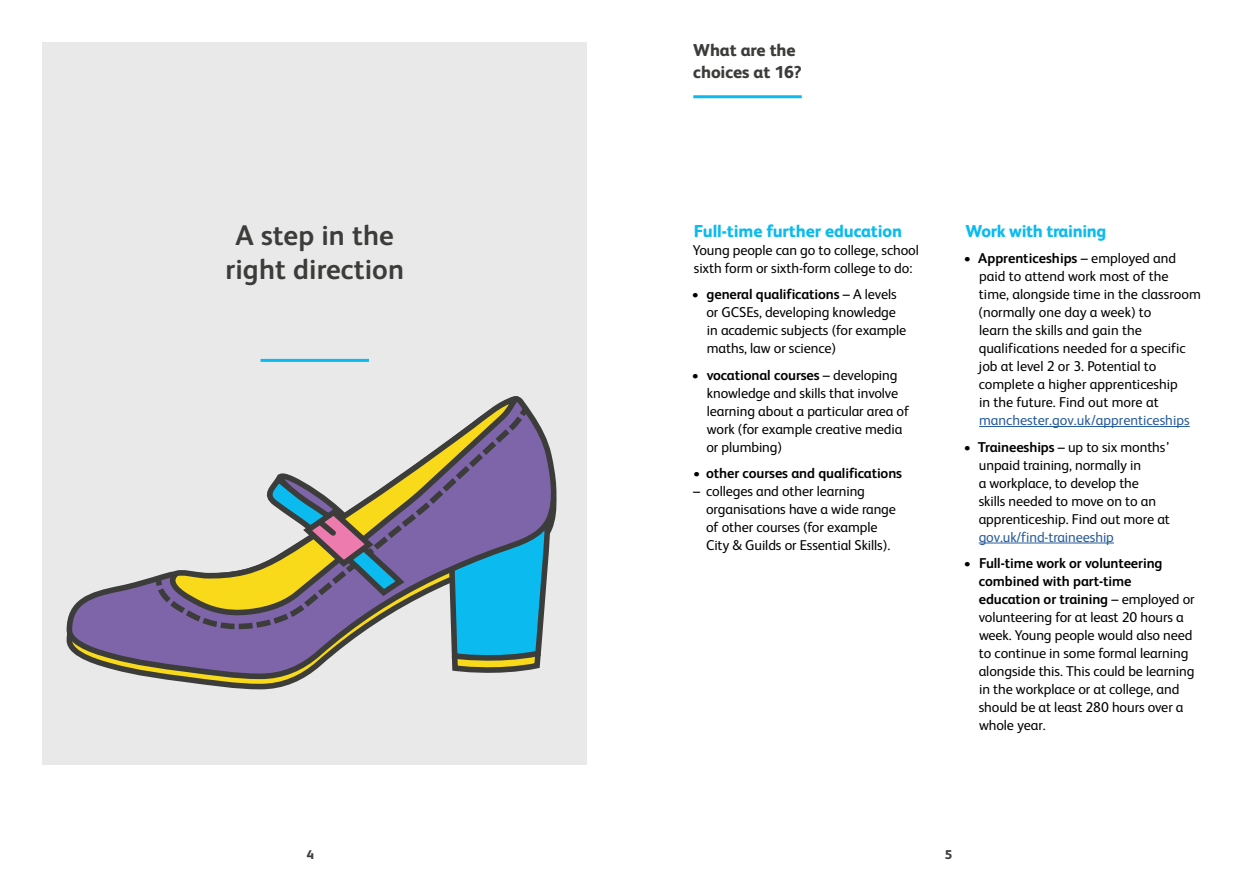
<style>
.page{position:relative;width:1259px;height:893px;background:#fff}
.page>*{position:absolute;margin:0;border:0;box-sizing:border-box;transform-origin:0 0}
.t1{font:700 28.5px/33.8px "FS Albert";letter-spacing:.005em;color:#3c3c3b;text-align:center}
.t2{font:800 17.25px "FS Albert";letter-spacing:-.005em;color:#0bbbef}
.t3{font:800 17.25px/22.5px "FS Albert";letter-spacing:-.005em;color:#3c3c3b}
.t4{font:14.25px/18px "FS Albert";letter-spacing:-.005em;color:#000}
.t5{font:14.25px "FS Albert";color:#275b9b}
.t6{font:700 14.25px "FS Albert";letter-spacing:-.005em;color:#000}
.t7{font:800 12.75px "FS Albert";color:#3c3c3b}
.s1{font-weight:700}
</style>
<div class="page">
<div style="left:43px;top:43px;width:544px;height:722px;background:#e9e9e9"></div>
<svg style="left:66px;top:398px;width:491px;height:284px"></svg>
<svg style="left:521px;top:401px;width:12px;height:21px"></svg>
<svg style="left:153px;top:410px;width:374px;height:222px"></svg>
<svg style="left:153px;top:572px;width:11px;height:20px"></svg>
<svg style="left:164px;top:396px;width:357px;height:223px"></svg>
<svg style="left:264px;top:466px;width:145px;height:139px"></svg>
<hr style="left:260px;top:359px;width:109px;height:3px;background:#0bbbef">
<hr style="left:979px;top:426px;width:210px;height:1px;background:#275b9b">
<hr style="left:978px;top:543px;width:136px;height:1px;background:#275b9b">
<hr style="left:693px;top:95px;width:108px;height:3px;background:#0bbbef">
<h1 class="t1" style="left:225px;top:217px;width:180px">A step in the right direction</h1>
<p class="t7" style="left:307px;top:845px;width:9px">4</p>
<p class="t3" style="left:693px;top:38px;width:110px">What are the choices at 16?</p>
<p class="t2" style="left:694px;top:218px;width:210px">Full-time further education</p>
<p class="t4" style="left:693px;top:240px;width:227px">Young people can go to college, school sixth form or sixth-form college to do:</p>
<p class="t4" style="left:706px;top:284px;width:201px;text-indent:-15px"><span class="s1">• general qualifications</span> – A levels or GCSEs, developing knowledge in academic subjects (for example maths, law or science)</p>
<p class="t4" style="left:706px;top:365px;width:204px;text-indent:-15px"><span class="s1">• vocational courses</span> – developing knowledge and skills that involve learning about a particular area of work (for example creative media or plumbing)</p>
<p class="t6" style="left:693px;top:463px;width:210px">• other courses and qualifications</p>
<p class="t4" style="left:706px;top:481px;width:191px;text-indent:-13px">– colleges and other learning organisations have a wide range of other courses (for example<br>City &amp; Guilds or Essential Skills).</p>
<p class="t2" style="left:965px;top:218px;width:142px">Work with training</p>
<p class="t4" style="left:978px;top:248px;width:224px;text-indent:-14px"><span class="s1">• Apprenticeships</span> – employed and paid to attend work most of the time, alongside time in the classroom (normally one day a week) to<br>learn the skills and gain the qualifications needed for a specific job at level 2 or 3. Potential to complete a higher apprenticeship<br>in the future. Find out more at</p>
<p class="t5" style="left:979px;top:411px;width:212px">manchester.gov.uk/apprenticeships</p>
<p class="t4" style="left:978px;top:437px;width:193px;text-indent:-15px"><span class="s1">• Traineeships</span> – up to six months’ unpaid training, normally in<br>a workplace, to develop the<br>skills needed to move on to an apprenticeship. Find out more at</p>
<p class="t5" style="left:978px;top:527px;width:137px">gov.uk/find-traineeship</p>
<p class="t4" style="left:978px;top:553px;width:217px;text-indent:-15px"><span class="s1">• Full-time work or volunteering combined with part-time education or training</span> – employed or volunteering for at least 20 hours a week. Young people would also need to continue in some formal learning alongside this. This could be learning in the workplace or at college, and should be at least 280 hours over a whole year.</p>
<p class="t7" style="left:945px;top:845px;width:9px">5</p>
</div>
